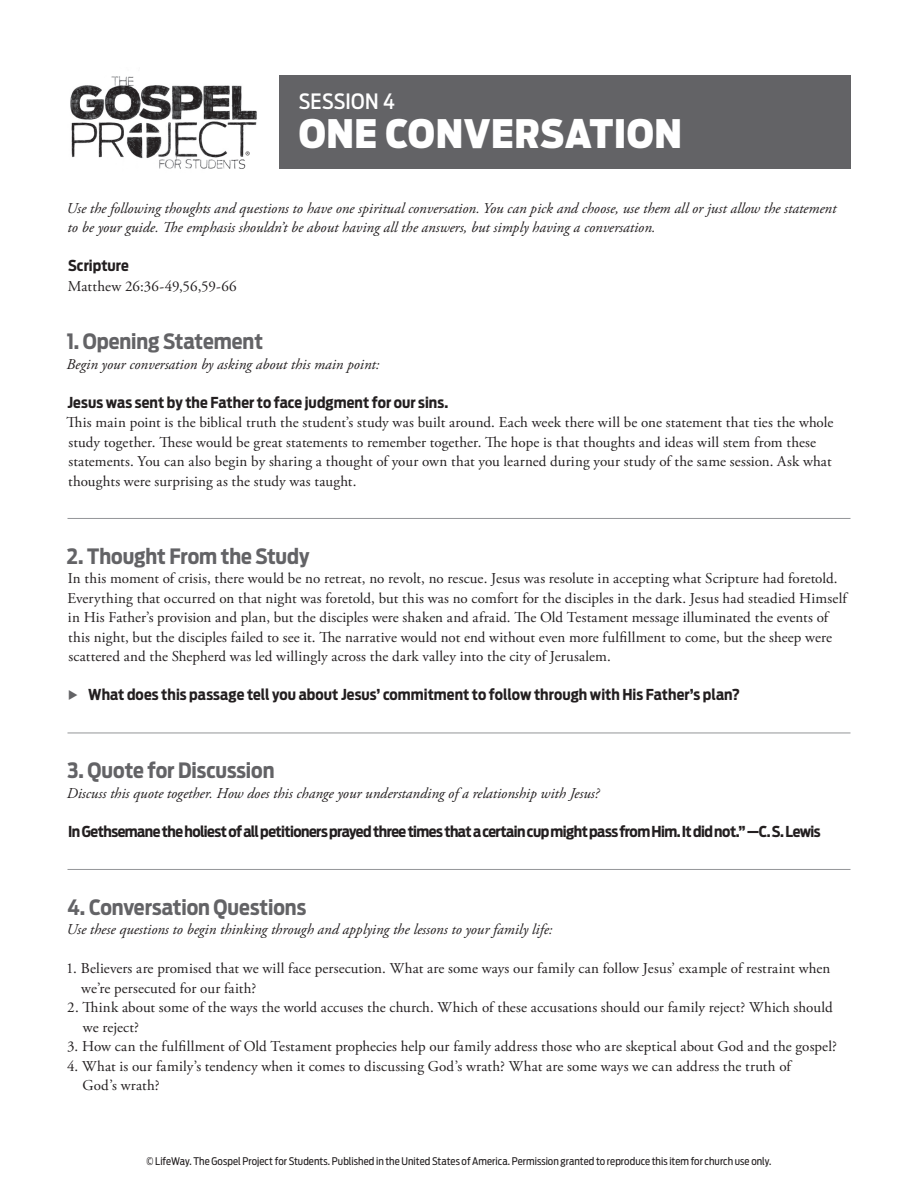
<style>
.page{position:relative;width:918px;height:1188px;background:#fff}
.page>*{position:absolute;margin:0;border:0;box-sizing:border-box;transform-origin:0 0}
.t1{font:900 39px "Antenna Cond";letter-spacing:.015em;color:#fff}
.t2{font:700 21px "Antenna Cond";letter-spacing:-.005em;color:#636366}
.t3{font:500 21px "Antenna Cond";letter-spacing:.01em;color:#fff}
.t4{font:15px/19.5px "Adobe Garamond Pro";letter-spacing:.005em;color:#231f20}
.t5{font:italic 15px/19.5px "Adobe Garamond Pro";color:#231f20}
.t6{font:700 15px "Antenna Cond";letter-spacing:-.005em;color:#231f20}
.t7{font:700 15px "Antenna Cond";letter-spacing:-.035em;color:#231f20}
.t8{font:10.5px "Antenna Cond";letter-spacing:.005em;color:#231f20}
</style>
<div class="page">
<div style="left:279px;top:75px;width:571px;height:94px;background:#636366"></div>
<hr style="left:68px;top:518px;width:782px;height:1px;background:#939598">
<hr style="left:68px;top:733px;width:782px;height:1px;background:#939598">
<hr style="left:68px;top:869px;width:782px;height:1px;background:#939598">
<img style="left:111px;top:76px;width:23px;height:6px">
<img style="left:70px;top:82px;width:187px;height:76px">
<img style="left:141px;top:158px;width:105px;height:11px">
<svg style="left:246px;top:151px;width:4px;height:4px"></svg>
<p class="t3" style="left:299px;top:89px;width:98px">SESSION 4</p>
<p class="t1" style="left:299px;top:111px;width:385px">ONE CONVERSATION</p>
<p class="t5" style="left:67px;top:199px;width:771px">Use the following thoughts and questions to have one spiritual conversation. You can pick and choose, use them all or just allow the statement to be your guide. The emphasis shouldn’t be about having all the answers, but simply having a conversation.</p>
<p class="t6" style="left:68px;top:257px;width:62px">Scripture</p>
<p class="t4" style="left:68px;top:277px;width:170px">Matthew 26:36-49,56,59-66</p>
<h2 class="t2" style="left:67px;top:329px;width:198px">1. Opening Statement</h2>
<p class="t5" style="left:67px;top:355px;width:315px">Begin your conversation by asking about this main point:</p>
<p class="t6" style="left:67px;top:393px;width:383px">Jesus was sent by the Father to face judgment for our sins.</p>
<p class="t4" style="left:67px;top:413px;width:768px">This main point is the biblical truth the student’s study was built around. Each week there will be one statement that ties the whole study together. These would be great statements to remember together. The hope is that thoughts and ideas will stem from these statements. You can also begin by sharing a thought of your own that you learned during your study of the same session. Ask what thoughts were surprising as the study was taught.</p>
<h2 class="t2" style="left:67px;top:544px;width:244px">2. Thought From the Study</h2>
<p class="t4" style="left:68px;top:569px;width:781px">In this moment of crisis, there would be no retreat, no revolt, no rescue. Jesus was resolute in accepting what Scripture had foretold.<br>Everything that occurred on that night was foretold, but this was no comfort for the disciples in the dark. Jesus had steadied Himself in His Father’s provision and plan, but the disciples were shaken and afraid. The Old Testament message illuminated the events of this night, but the disciples failed to see it. The narrative would not end without even more fulfillment to come, but the sheep were scattered and the Shepherd was led willingly across the dark valley into the city of Jerusalem.</p>
<p class="t6" style="left:88px;top:686px;width:654px">What does this passage tell you about Jesus’ commitment to follow through with His Father’s plan?</p>
<h2 class="t2" style="left:67px;top:758px;width:209px">3. Quote for Discussion</h2>
<p class="t5" style="left:67px;top:784px;width:534px">Discuss this quote together. How does this change your understanding of a relationship with Jesus?</p>
<p class="t7" style="left:68px;top:822px;width:754px">In Gethsemane the holiest of all petitioners prayed three times that a certain cup might pass from Him. It did not.” —C. S. Lewis</p>
<h2 class="t2" style="left:68px;top:895px;width:240px">4. Conversation Questions</h2>
<p class="t5" style="left:67px;top:920px;width:488px">Use these questions to begin thinking through and applying the lessons to your family life:</p>
<p class="t4" style="left:81px;top:959px;width:751px;text-indent:-15px">1. Believers are promised that we will face persecution. What are some ways our family can follow Jesus’ example of restraint when we’re persecuted for our faith?</p>
<p class="t4" style="left:83px;top:998px;width:751px;text-indent:-16px">2. Think about some of the ways the world accuses the church. Which of these accusations should our family reject? Which should we reject?</p>
<p class="t4" style="left:67px;top:1037px;width:771px">3. How can the fulfillment of Old Testament prophecies help our family address those who are skeptical about God and the gospel?</p>
<p class="t4" style="left:82px;top:1057px;width:710px;text-indent:-15px">4. What is our family’s tendency when it comes to discussing God’s wrath? What are some ways we can address the truth of<br>God’s wrath?</p>
<p class="t8" style="left:147px;top:1155px;width:626px">© LifeWay. The Gospel Project for Students. Published in the United States of America. Permission granted to reproduce this item for church use only.</p>
</div>
